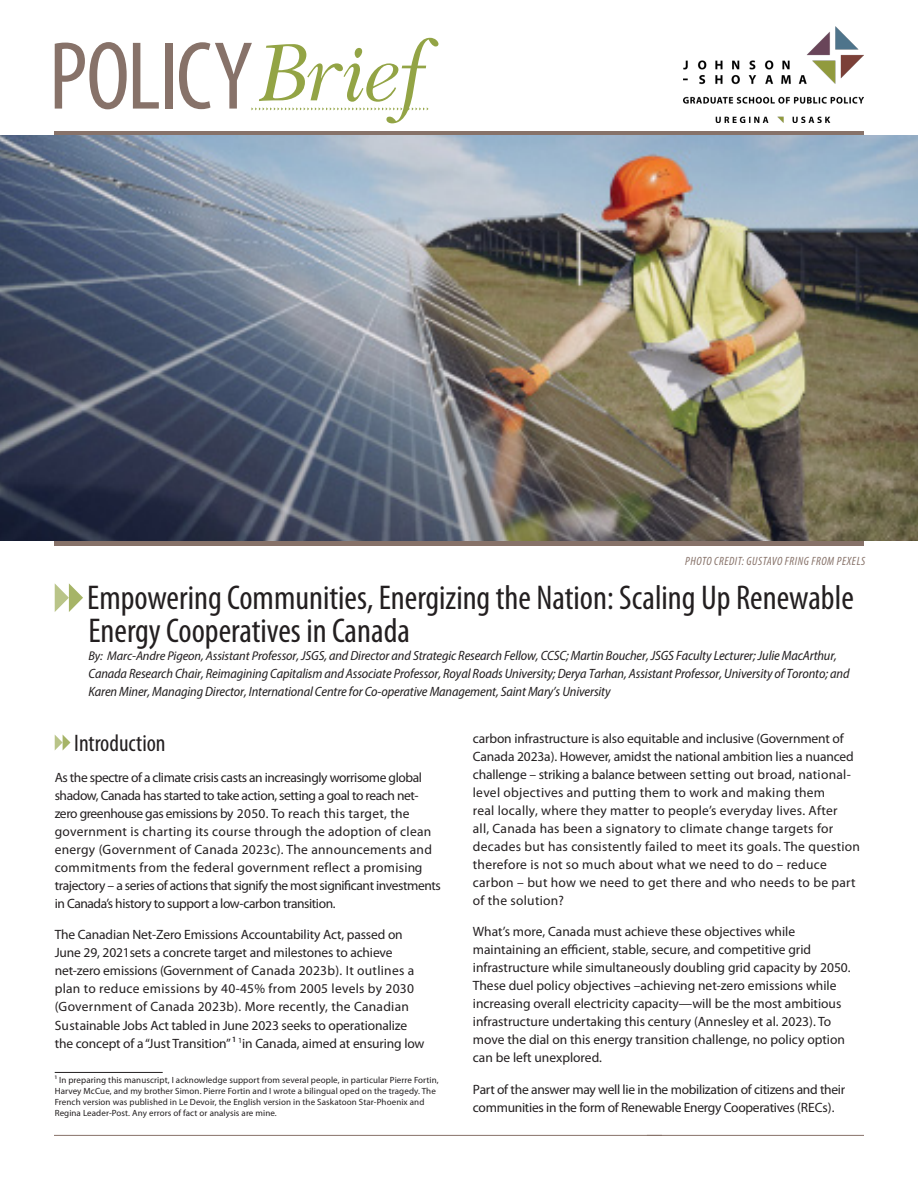
<style>
.page{position:relative;width:918px;height:1188px;background:#fff}
.page>*{position:absolute;margin:0;border:0;box-sizing:border-box;transform-origin:0 0}
.ARTICLE_TITLE{font:condensed 34.5px/33px "Myriad Pro";color:#231f20}
.MAIN_TITLE{font:condensed 24px "Myriad Pro";color:#231f20}
.MAIN_TITLE-2{font:13.5px/18px "Myriad Pro";color:#231f20}
.MAIN_TITLE-3{font:13.5px/18px "Myriad Pro";letter-spacing:.02em;color:#231f20}
.MAIN_TITLE-4{font:13.5px/18px "Myriad Pro";letter-spacing:-.03em;color:#231f20}
.ARTICLE_TITLE-2{font:italic semi-condensed 13.5px/18px "Myriad Pro";letter-spacing:-.01em;color:#231f20}
.MAIN_TITLE-5{font:13.5px/18px "Myriad Pro";letter-spacing:-.02em;color:#231f20}
.PHOTO_CAPTION{font:italic condensed 12px "Myriad Pro";letter-spacing:.045em;color:#877269}
.t1{font:9px/10.8px "Myriad Pro";letter-spacing:.01em;color:#231f20}
.s1{font-size:12.75px}
.s2{font-size:13.2px}
</style>
<div class="page">
<hr style="left:54px;top:1135px;width:608px;height:1px;background:#877269">
<hr style="left:647px;top:1135px;width:217px;height:1px;background:#877269">
<img style="left:683px;top:26px;width:181px;height:96px">
<div style="left:54px;top:131px;width:810px;height:5px;background:#877269"></div>
<hr style="left:54px;top:541px;width:810px;height:4px;background:#877269">
<svg style="left:55px;top:42px;width:72px;height:67px"></svg>
<svg style="left:133px;top:43px;width:26px;height:66px"></svg>
<div style="left:165px;top:43px;width:8px;height:66px;background:#877269"></div>
<svg style="left:179px;top:38px;width:259px;height:85px"></svg>
<img style="left:0;top:136px;width:918px;height:405px">
<svg style="left:55px;top:735px;width:15px;height:15px"></svg>
<hr style="left:55px;top:1072px;width:108px;height:1px;background:#231f20">
<svg style="left:55px;top:583px;width:28px;height:29px"></svg>
<p class="PHOTO_CAPTION" style="left:685px;top:554px;width:181px">PHOTO CREDIT: GUSTAVO FRING FROM PEXELS</p>
<p class="ARTICLE_TITLE" style="left:87px;top:581px;width:768px">Empowering Communities, Energizing the Nation: Scaling Up Renewable<br>Energy Cooperatives in Canada</p>
<p class="ARTICLE_TITLE-2" style="left:88px;top:646px;width:763px"><span class="s1">By: Marc-Andre Pigeon, Assistant Pr</span><span class="s2">ofessor, JSGS, and Director and Strategic</span> Research Fellow, CCSC; Martin Boucher, JSGS Faculty Lecturer; Julie MacArthur,<br>Canada Research Chair, Reimagining Capitalism and Associate Professor, Royal Roads University; Derya Tarhan, Assistant Professor, University of Toronto; and<br>Karen Miner, Managing Director, International Centre for Co-operative Management, Saint Mary’s University</p>
<p class="MAIN_TITLE" style="left:74px;top:728px;width:93px">Introduction</p>
<p class="MAIN_TITLE-4" style="left:55px;top:768px;width:388px">As the spectre of a climate crisis casts an increasingly worrisome global shadow, Canada has started to take action, setting a goal to reach net&shy;zero greenhouse gas emissions by 2050. To reach this target, the government is charting its course through the adoption of clean energy (Government of Canada 2023c). The announcements and commitments from the federal government reflect a promising trajectory – a series of actions that signify the most significant investments in Canada’s history to support a low-carbon transition.</p>
<p class="MAIN_TITLE-2" style="left:55px;top:926px;width:371px">The Canadian Net-Zero Emissions Accountability Act, passed on June 29, 2021sets a concrete target and milestones to achieve net-zero emissions (Government of Canada 2023b). It outlines a plan to reduce emissions by 40-45% from 2005 levels by 2030 (Government of Canada 2023b). More recently, the Canadian Sustainable Jobs Act tabled in June 2023 seeks to operationalize the concept of a “Just Transition” 1 <sup>1</sup>in Canada, aimed at ensuring low</p>
<p class="t1" style="left:55px;top:1075px;width:386px">1 In preparing this manuscript, I acknowledge support from several people, in particular Pierre Fortin, Harvey McCue, and my brother Simon. Pierre Fortin and I wrote a bilingual oped on the tragedy. The French version was published in Le Devoir, the English version in the Saskatoon Star-Phoenix and Regina Leader-Post. Any errors of fact or analysis are mine.</p>
<p class="MAIN_TITLE-3" style="left:473px;top:729px;width:389px">carbon infrastructure is also equitable and inclusive (Government of Canada 2023a). However, amidst the national ambition lies a nuanced challenge – striking a balance between setting out broad, national&shy;level objectives and putting them to work and making them<br>real locally, where they matter to people’s everyday lives. After<br>all, Canada has been a signatory to climate change targets for decades but has consistently failed to meet its goals. The question therefore is not so much about what we need to do – reduce carbon – but how we need to get there and who needs to be part of the solution?</p>
<p class="MAIN_TITLE-2" style="left:473px;top:922px;width:379px">What’s more, Canada must achieve these objectives while maintaining an efficient, stable, secure, and competitive grid infrastructure while simultaneously doubling grid capacity by 2050.<br>These duel policy objectives –achieving net-zero emissions while increasing overall electricity capacity—will be the most ambitious infrastructure undertaking this century (Annesley et al. 2023). To move the dial on this energy transition challenge, no policy option can be left unexplored.</p>
<p class="MAIN_TITLE-5" style="left:473px;top:1080px;width:374px">Part of the answer may well lie in the mobilization of citizens and their communities in the form of Renewable Energy Cooperatives (RECs).</p>
</div>
